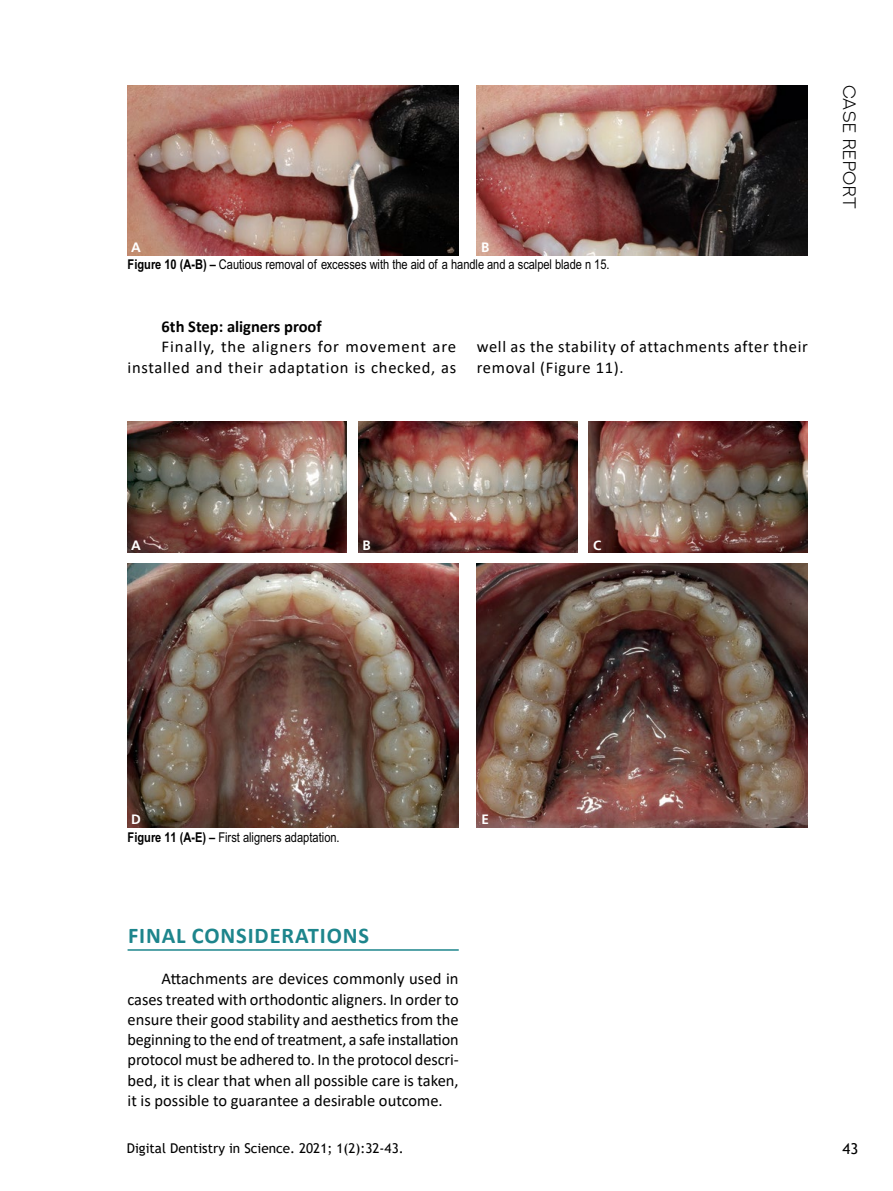
<style>
.page{position:relative;width:893px;height:1191px;background:#fff}
.page>*{position:absolute;margin:0;border:0;box-sizing:border-box;transform-origin:0 0}
.t1{font:700 22.5px "Calibri";letter-spacing:.04em;color:#1d858c}
.t2{font:300 18px "NEXTART";letter-spacing:.04em;color:#000}
.t3{font:16.5px/20.2px "Calibri";letter-spacing:.04em;color:#000;text-align:justify}
.t4{font:700 16.5px "Calibri";color:#000}
.t5{font:15px "Trebuchet MS";color:#000}
.t6{font:13.5px "Arial Narrow MT Std";color:#000}
.t7{font:13.5px "Trebuchet MS";color:#000}
.t8{font:700 13.5px "Frutiger LT";color:#fff}
.s1{font-weight:700}
</style>
<div class="page">
<hr style="left:128px;top:949px;width:331px;height:1px;background:#1d858c">
<img style="left:128px;top:421px;width:219px;height:132px">
<img style="left:358px;top:421px;width:219px;height:132px">
<img style="left:589px;top:421px;width:219px;height:132px">
<img style="left:128px;top:564px;width:331px;height:263px">
<img style="left:477px;top:564px;width:331px;height:263px">
<img style="left:128px;top:85px;width:331px;height:170px">
<img style="left:477px;top:85px;width:331px;height:170px">
<p class="t8" style="left:131px;top:239px;width:11px">A</p>
<p class="t8" style="left:481px;top:239px;width:10px">B</p>
<p class="t6" style="left:128px;top:257px;width:483px"><span class="s1">Figure 10 (A-B) –</span> Cautious removal of excesses with the aid of a handle and a scalpel blade n 15.</p>
<p class="t4" style="left:162px;top:315px;width:162px">6th Step: aligners proof</p>
<p class="t3" style="left:128px;top:336px;width:330px;text-align:right">Finally, the aligners for movement are installed and their adaptation is checked, as</p>
<p class="t3" style="left:477px;top:336px;width:333px">well as the stability of attachments after their removal (Figure 11).</p>
<p class="t2" style="left:860px;top:85px;width:125px;rotate:90deg">CASE REPORT</p>
<p class="t8" style="left:131px;top:537px;width:11px">A</p>
<p class="t8" style="left:362px;top:537px;width:10px">B</p>
<p class="t8" style="left:593px;top:537px;width:10px">C</p>
<p class="t8" style="left:131px;top:811px;width:11px">D</p>
<p class="t8" style="left:481px;top:811px;width:9px">E</p>
<p class="t6" style="left:128px;top:829px;width:214px"><span class="s1">Figure 11 (A-E) –</span> First aligners adaptation.</p>
<h1 class="t1" style="left:128px;top:919px;width:243px">FINAL CONSIDERATIONS</h1>
<p class="t3" style="left:128px;top:968px;width:333px;text-indent:34px">Attachments are devices commonly used in cases treated with orthodontic aligners. In order to ensure their good stability and aesthetics from the beginning to the end of treatment, a safe installation protocol must be adhered to. In the protocol descri&shy;bed, it is clear that when all possible care is taken, it is possible to guarantee a desirable outcome.</p>
<p class="t7" style="left:127px;top:1139px;width:278px">Digital Dentistry in Science. 2021; 1(2):32-43.</p>
<p class="t5" style="left:843px;top:1139px;width:17px">43</p>
</div>
